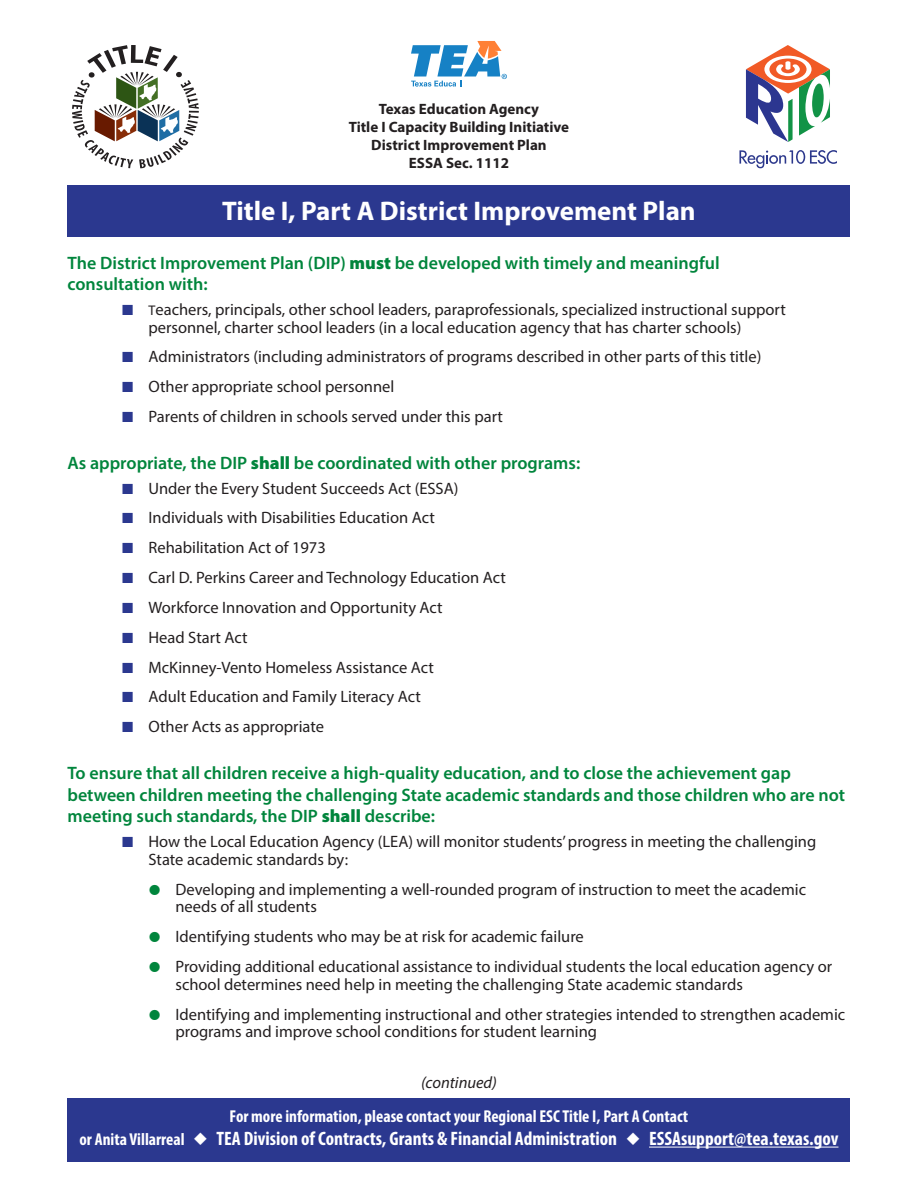
<style>
.page{position:relative;width:918px;height:1188px;background:#fff}
.page>*{position:absolute;margin:0;border:0;box-sizing:border-box;transform-origin:0 0}
.t1{font:700 27px "Myriad Pro";color:#fff}
.t2{font:700 condensed 19.5px "Myriad Pro";color:#fff}
.t3{font:600 18px/21.6px "Myriad Pro";color:#00853c}
.t4{font:700 condensed 17.25px "Myriad Pro";color:#fff}
.t5{font:16.5px/17.9px "Myriad Pro";color:#231f20}
.t6{font:italic 16.5px "Myriad Pro";color:#231f20}
.t7{font:700 15px/18px "Myriad Pro";color:#231f20;text-align:center}
.s1{font-weight:900}
.s2{font-size:14.1px}
</style>
<div class="page">
<div style="left:68px;top:1098px;width:782px;height:63px;background:#2b388f"></div>
<hr style="left:649px;top:1147px;width:189px;height:1px;background:#fff">
<svg style="left:72px;top:45px;width:127px;height:123px"></svg>
<svg style="left:411px;top:41px;width:96px;height:46px"></svg>
<svg style="left:739px;top:150px;width:98px;height:18px"></svg>
<svg style="left:746px;top:45px;width:84px;height:97px"></svg>
<div style="left:68px;top:185px;width:782px;height:52px;background:#2b388f"></div>
<p class="t7" style="left:349px;top:100px;width:222px">Texas Education Agency<br>Title I Capacity Building Initiative<br>District Improvement Plan<br>ESSA Sec. 1112</p>
<h1 class="t1" style="left:222px;top:193px;width:475px">Title I, Part A District Improvement Plan</h1>
<h2 class="t3" style="left:68px;top:251px;width:654px">The District Improvement Plan (DIP) <span class="s1">must</span> be developed with timely and meaningful consultation with:</h2>
<p class="t5" style="left:148px;top:300px;width:639px"><span class="s2">T</span>eachers, principals, other school leaders, paraprofessionals, specialized instructional support personnel, charter school leaders (in a local education agency that has charter schools)</p>
<p class="t5" style="left:148px;top:348px;width:614px">Administrators (including administrators of programs described in other parts of this title)</p>
<p class="t5" style="left:148px;top:378px;width:247px">Other appropriate school personnel</p>
<p class="t5" style="left:148px;top:407px;width:356px">Parents of children in schools served under this part</p>
<h3 class="t3" style="left:68px;top:452px;width:514px">As appropriate, the DIP <span class="s1">shall</span> be coordinated with other programs:</h3>
<p class="t5" style="left:148px;top:479px;width:311px">Under the Every Student Succeeds Act (ESSA)</p>
<p class="t5" style="left:148px;top:509px;width:288px">Individuals with Disabilities Education Act</p>
<p class="t5" style="left:148px;top:539px;width:179px">Rehabilitation Act of 1973</p>
<p class="t5" style="left:148px;top:568px;width:359px">Carl D. Perkins Career and Technology Education Act</p>
<p class="t5" style="left:148px;top:598px;width:296px">Workforce Innovation and Opportunity Act</p>
<p class="t5" style="left:148px;top:628px;width:100px">Head Start Act</p>
<p class="t5" style="left:148px;top:658px;width:287px">McKinney-Vento Homeless Assistance Act</p>
<p class="t5" style="left:148px;top:688px;width:274px">Adult Education and Family Literacy Act</p>
<p class="t5" style="left:148px;top:717px;width:177px">Other Acts as appropriate</p>
<h3 class="t3" style="left:68px;top:762px;width:779px">To ensure that all children receive a high-quality education, and to close the achievement gap between children meeting the challenging State academic standards and those children who are not meeting such standards, the DIP <span class="s1">shall</span> describe:</h3>
<p class="t5" style="left:148px;top:832px;width:669px">How the Local Education Agency (LEA) will monitor students’ progress in meeting the challenging<br>State academic standards by:</p>
<p class="t5" style="left:176px;top:880px;width:632px">Developing and implementing a well-rounded program of instruction to meet the academic needs of all students</p>
<p class="t5" style="left:176px;top:928px;width:410px">Identifying students who may be at risk for academic failure</p>
<p class="t5" style="left:176px;top:957px;width:658px">Providing additional educational assistance to individual students the local education agency or school determines need help in meeting the challenging State academic standards</p>
<p class="t5" style="left:176px;top:1005px;width:671px">Identifying and implementing instructional and other strategies intended to strengthen academic programs and improve school conditions for student learning</p>
<p class="t6" style="left:421px;top:1072px;width:77px">(continued)</p>
<p class="t4" style="left:230px;top:1105px;width:460px">For more information, please contact your Regional ESC Title I, Part A Contact</p>
<p class="t4" style="left:80px;top:1129px;width:107px">or Anita Villarreal</p>
<p class="t2" style="left:216px;top:1126px;width:402px">TEA Division of Contracts, Grants &amp; Financial Administration</p>
<p class="t2" style="left:649px;top:1126px;width:191px">ESSAsupport@tea.texas.gov</p>
</div>
